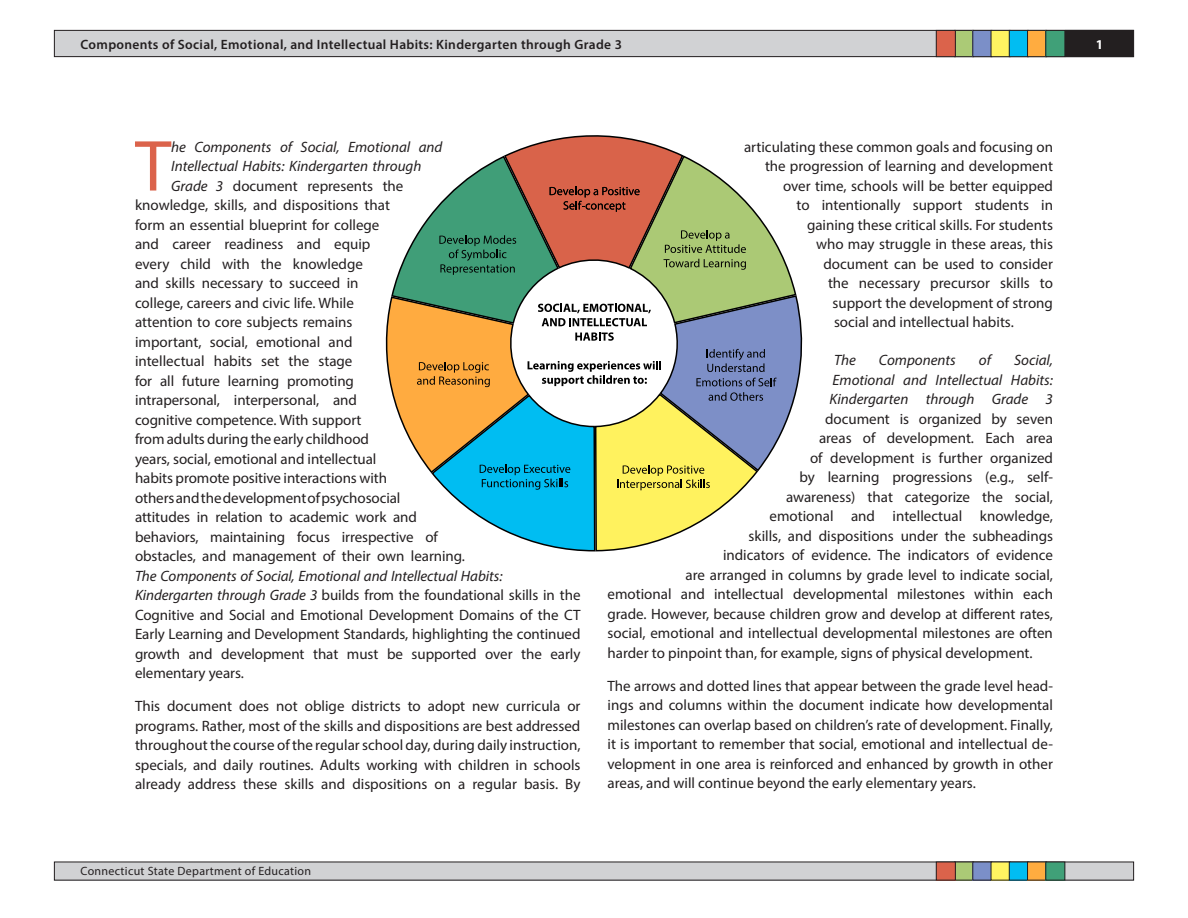
<style>
.page{position:relative;width:1188px;height:918px;background:#fff}
.page>*{position:absolute;margin:0;border:0;box-sizing:border-box;transform-origin:0 0}
.t1{font:72.9px "Myriad Pro";color:#db634b}
.t2{font:15px/19.5px "Myriad Pro";color:#231f20;text-align:justify}
.t3{font:italic 15px "Myriad Pro";color:#231f20}
.t4{font:600 13.5px "Myriad Pro";letter-spacing:.025em;color:#231f20}
.t5{font:700 13.5px "Myriad Pro";color:#fff}
.t6{font:12px "Myriad Pro";letter-spacing:.025em;color:#231f20}
.s1{font-style:italic}
</style>
<div class="page">
<div style="left:54px;top:30px;width:1080px;height:27px;background:#d1d2d4"></div>
<div style="left:54px;top:30px;width:1080px;height:27px;border:1px solid #231f20"></div>
<div style="left:54px;top:862px;width:1080px;height:18px;background:#d1d2d4"></div>
<div style="left:1066px;top:30px;width:67px;height:27px;background:#231f20"></div>
<div style="left:1065px;top:30px;width:69px;height:27px;border:1px solid #231f20"></div>
<div style="left:955px;top:30px;width:19px;height:27px;background:#abca76"></div>
<div style="left:954px;top:30px;width:20px;height:27px;border:1px solid #231f20"></div>
<div style="left:936px;top:30px;width:19px;height:27px;background:#db634b"></div>
<div style="left:936px;top:30px;width:20px;height:27px;border:1px solid #231f20"></div>
<div style="left:973px;top:30px;width:19px;height:27px;background:#7b8fc8"></div>
<div style="left:972px;top:30px;width:20px;height:27px;border:1px solid #231f20"></div>
<div style="left:991px;top:30px;width:19px;height:27px;background:#fff461"></div>
<div style="left:991px;top:30px;width:20px;height:27px;border:1px solid #231f20"></div>
<div style="left:1009px;top:30px;width:19px;height:27px;background:#01bdf2"></div>
<div style="left:1009px;top:30px;width:20px;height:27px;border:1px solid #231f20"></div>
<div style="left:1028px;top:30px;width:19px;height:27px;background:#ffac40"></div>
<div style="left:1027px;top:30px;width:20px;height:27px;border:1px solid #231f20"></div>
<div style="left:1046px;top:30px;width:19px;height:27px;background:#40a078"></div>
<div style="left:1045px;top:30px;width:20px;height:27px;border:1px solid #231f20"></div>
<div style="left:955px;top:862px;width:19px;height:18px;background:#abca76"></div>
<div style="left:936px;top:862px;width:19px;height:18px;background:#db634b"></div>
<div style="left:936px;top:862px;width:20px;height:18px;border:1px solid #231f20"></div>
<div style="left:973px;top:862px;width:19px;height:18px;background:#7b8fc8"></div>
<div style="left:972px;top:862px;width:20px;height:18px;border:1px solid #231f20"></div>
<div style="left:991px;top:862px;width:19px;height:18px;background:#fff461"></div>
<div style="left:1009px;top:862px;width:19px;height:18px;background:#01bdf2"></div>
<div style="left:1009px;top:862px;width:20px;height:18px;border:1px solid #231f20"></div>
<div style="left:1028px;top:862px;width:19px;height:18px;background:#ffac40"></div>
<div style="left:1027px;top:862px;width:20px;height:18px;border:1px solid #231f20"></div>
<div style="left:1046px;top:862px;width:19px;height:18px;background:#40a078"></div>
<div style="left:1045px;top:862px;width:20px;height:18px;border:1px solid #231f20"></div>
<svg style="left:385px;top:135px;width:418px;height:417px"></svg>
<p class="t4" style="left:81px;top:36px;width:543px">Components of Social, Emotional, and Intellectual Habits: Kindergarten through Grade 3</p>
<p class="t1" style="left:135px;top:121px;width:38px">T</p>
<p class="t3" style="left:171px;top:137px;width:273px">he Components of Social, Emotional and</p>
<p class="t3" style="left:171px;top:157px;width:252px">Intellectual Habits: Kindergarten through</p>
<p class="t2" style="left:171px;top:176px;width:234px"><span class="s1">Grade 3</span> document represents the</p>
<p class="t2" style="left:135px;top:195px;width:256px">knowledge, skills, and dispositions that</p>
<p class="t2" style="left:135px;top:215px;width:246px">form an essential blueprint for college</p>
<p class="t2" style="left:135px;top:234px;width:237px">and career readiness and equip</p>
<p class="t2" style="left:135px;top:254px;width:230px">every child with the knowledge</p>
<p class="t2" style="left:135px;top:273px;width:225px">and skills necessary to succeed in</p>
<p class="t2" style="left:135px;top:293px;width:220px">college, careers and civic life. While</p>
<p class="t2" style="left:135px;top:312px;width:219px">attention to core subjects remains</p>
<p class="t2" style="left:135px;top:332px;width:219px">important, social, emotional and</p>
<p class="t2" style="left:135px;top:351px;width:219px">intellectual habits set the stage</p>
<p class="t2" style="left:135px;top:371px;width:221px">for all future learning promoting</p>
<p class="t2" style="left:135px;top:390px;width:224px">intrapersonal, interpersonal, and</p>
<p class="t2" style="left:135px;top:410px;width:228px">cognitive competence. With support</p>
<p class="t2" style="left:135px;top:429px;width:236px">from adults during the early childhood</p>
<p class="t2" style="left:135px;top:449px;width:243px">years, social, emotional and intellectual</p>
<p class="t2" style="left:135px;top:468px;width:254px">habits promote positive interactions with</p>
<p class="t2" style="left:135px;top:488px;width:267px">others and the development of psychosocial</p>
<p class="t2" style="left:135px;top:507px;width:283px">attitudes in relation to academic work and</p>
<p class="t2" style="left:135px;top:527px;width:305px">behaviors, maintaining focus irrespective of</p>
<p class="t2" style="left:135px;top:546px;width:332px">obstacles, and management of their own learning.</p>
<p class="t3" style="left:135px;top:566px;width:369px">The Components of Social, Emotional and Intellectual Habits:</p>
<p class="t2" style="left:135px;top:585px;width:447px"><span class="s1">Kindergarten through Grade 3</span> builds from the foundational skills in the</p>
<p class="t2" style="left:135px;top:605px;width:447px">Cognitive and Social and Emotional Development Domains of the CT</p>
<p class="t2" style="left:135px;top:624px;width:447px">Early Learning and Development Standards, highlighting the continued</p>
<p class="t2" style="left:135px;top:644px;width:447px">growth and development that must be supported over the early</p>
<p class="t2" style="left:135px;top:663px;width:110px">elementary years.</p>
<p class="t2" style="left:135px;top:696px;width:447px">This document does not oblige districts to adopt new curricula or programs. Rather, most of the skills and dispositions are best addressed throughout the course of the regular school day, during daily instruction, specials, and daily routines. Adults working with children in schools already address these skills and dispositions on a regular basis. By</p>
<p class="t2" style="left:744px;top:137px;width:311px">articulating these common goals and focusing on</p>
<p class="t2" style="left:765px;top:156px;width:290px">the progression of learning and development</p>
<p class="t2" style="left:783px;top:176px;width:272px">over time, schools will be better equipped</p>
<p class="t2" style="left:796px;top:195px;width:258px">to intentionally support students in</p>
<p class="t2" style="left:807px;top:215px;width:247px">gaining these critical skills. For students</p>
<p class="t2" style="left:816px;top:234px;width:239px">who may struggle in these areas, this</p>
<p class="t2" style="left:824px;top:254px;width:231px">document can be used to consider</p>
<p class="t2" style="left:828px;top:273px;width:226px">the necessary precursor skills to</p>
<p class="t2" style="left:832px;top:293px;width:222px">support the development of strong</p>
<p class="t2" style="left:834px;top:312px;width:181px">social and intellectual habits.</p>
<p class="t3" style="left:834px;top:351px;width:23px">The</p>
<p class="t3" style="left:879px;top:351px;width:79px">Components</p>
<p class="t3" style="left:979px;top:351px;width:14px">of</p>
<p class="t3" style="left:1014px;top:351px;width:40px">Social,</p>
<p class="t3" style="left:832px;top:371px;width:222px">Emotional and Intellectual Habits:</p>
<p class="t3" style="left:830px;top:390px;width:225px">Kindergarten through Grade 3</p>
<p class="t2" style="left:825px;top:409px;width:229px">document is organized by seven</p>
<p class="t2" style="left:819px;top:428px;width:236px">areas of development. Each area</p>
<p class="t2" style="left:810px;top:448px;width:244px">of development is further organized</p>
<p class="t2" style="left:800px;top:467px;width:255px">by learning progressions (e.g., self-</p>
<p class="t2" style="left:786px;top:487px;width:269px">awareness) that categorize the social,</p>
<p class="t2" style="left:770px;top:506px;width:285px">emotional and intellectual knowledge,</p>
<p class="t2" style="left:748px;top:526px;width:306px">skills, and dispositions under the subheadings</p>
<p class="t2" style="left:723px;top:545px;width:331px">indicators of evidence. The indicators of evidence</p>
<p class="t2" style="left:686px;top:565px;width:369px">are arranged in columns by grade level to indicate social,</p>
<p class="t2" style="left:608px;top:584px;width:447px">emotional and intellectual developmental milestones within each</p>
<p class="t2" style="left:608px;top:604px;width:447px">grade. However, because children grow and develop at different rates,</p>
<p class="t2" style="left:608px;top:623px;width:447px">social, emotional and intellectual developmental milestones are often</p>
<p class="t2" style="left:608px;top:643px;width:427px">harder to pinpoint than, for example, signs of physical development.</p>
<p class="t2" style="left:608px;top:676px;width:447px">The arrows and dotted lines that appear between the grade level head&shy;ings and columns within the document indicate how developmental milestones can overlap based on children’s rate of development. Finally, it is important to remember that social, emotional and intellectual de&shy;velopment in one area is reinforced and enhanced by growth in other areas, and will continue beyond the early elementary years.</p>
<p class="t6" style="left:81px;top:863px;width:232px">Connecticut State Department of Education</p>
<p class="t5" style="left:1096px;top:36px;width:9px">1</p>
</div>
